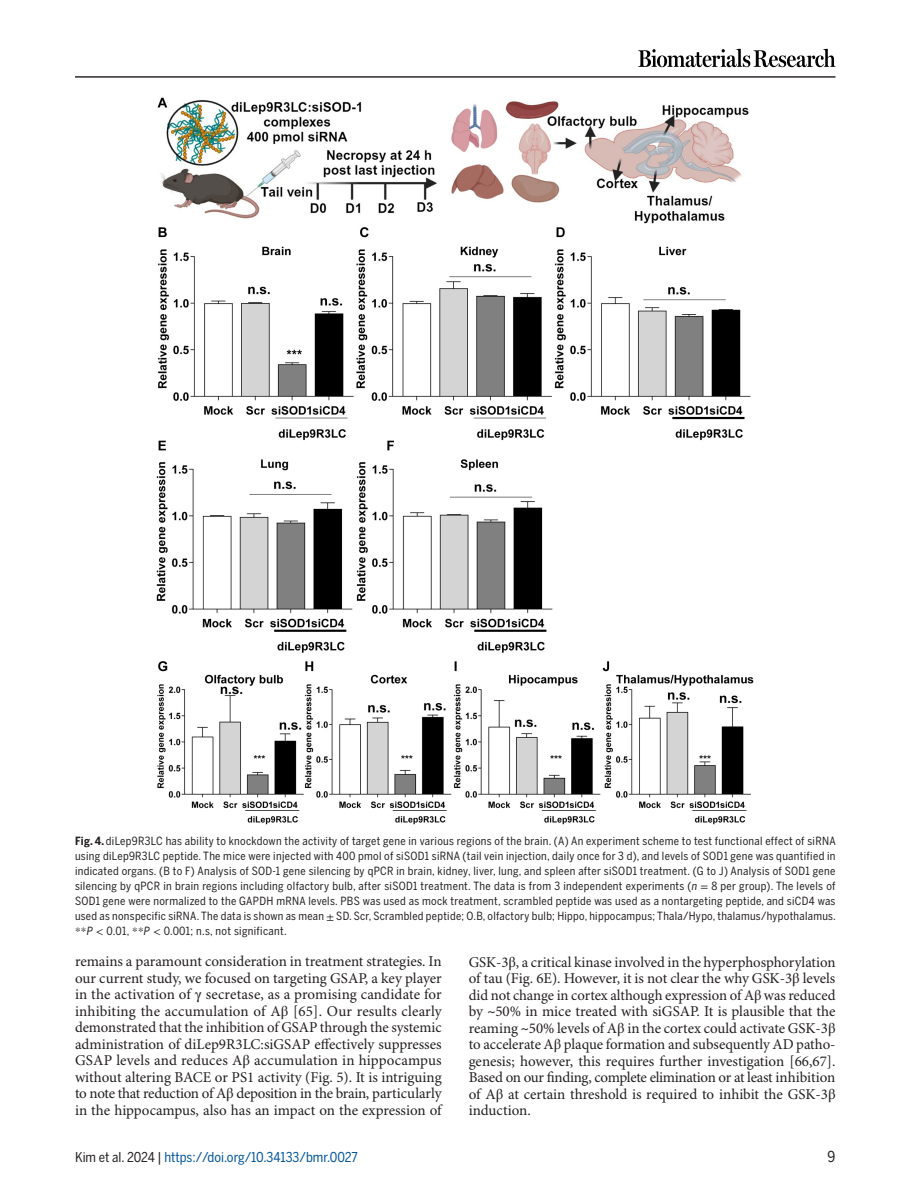
<style>
.page{position:relative;width:900px;height:1200px;background:#fff}
.page>*{position:absolute;margin:0;border:0;box-sizing:border-box;transform-origin:0 0}
.t1{font:15px/16.5px "Minion Pro";letter-spacing:-.005em;color:#231f20;text-align:justify}
.t2{font:15px "Benton Sans Cond";color:#231f20}
.t3{font:13.5px "Benton Sans Cond";color:#00549b}
.t4{font:11.25px/15px "Benton Sans Cond";letter-spacing:.025em;color:#231f20;text-align:justify}
.s1{font-weight:700}
.s2{font-family:"Benton Sans Condensed";font-style:italic}
.s3{font-family:"STIX"}
.s4{color:#231f20}
</style>
<div class="page">
<hr style="left:75px;top:76px;width:761px;height:2px;background:#231f20">
<svg style="left:638px;top:49px;width:197px;height:18px"></svg>
<img style="left:157px;top:97px;width:597px;height:728px">
<p class="t4" style="left:75px;top:833px;width:762px"><span class="s1">Fig. 4.</span> diLep9R3LC has ability to knockdown the activity of target gene in various regions of the brain. (A) An experiment scheme to test functional effect of siRNA using diLep9R3LC peptide. The mice were injected with 400 pmol of siSOD1 siRNA (tail vein injection, daily once for 3 d), and levels of SOD1 gene was quantified in indicated organs. (B to F) Analysis of SOD-1 gene silencing by qPCR in brain, kidney, liver, lung, and spleen after siSOD1 treatment. (G to J) Analysis of SOD1 gene silencing by qPCR in brain regions including olfactory bulb, after siSOD1 treatment. The data is from 3 independent experiments (<span class="s2">n</span> <span class="s3">=</span> 8 per group). The levels of SOD1 gene were normalized to the GAPDH mRNA levels. PBS was used as mock treatment, scrambled peptide was used as a nontargeting peptide, and siCD4 was used as nonspecific siRNA. The data is shown as mean <span class="s3">±</span> SD. Scr, Scrambled peptide; O.B, olfactory bulb; Hippo, hippocampus; Thala/Hypo, thalamus/hypothalamus. <span class="s3">**</span><span class="s2">P</span> <span class="s3">&lt;</span> 0.01, <span class="s3">**</span><span class="s2">P</span> <span class="s3">&lt;</span> 0.001; n.s, not significant.</p>
<p class="t1" style="left:75px;top:954px;width:368px">remains a paramount consideration in treatment strategies. In our current study, we focused on targeting GSAP, a key player in the activation of <span class="s3">γ</span> secretase, as a promising candidate for inhibiting the accumulation of A<span class="s3">β</span> [65]. Our results clearly demonstrated that the inhibition of GSAP through the systemic administration of diLep9R3LC:siGSAP effectively suppresses GSAP levels and reduces A<span class="s3">β</span> accumulation in hippocampus without altering BACE or PS1 activity (Fig. 5). It is intriguing to note that reduction of A<span class="s3">β</span> deposition in the brain, particularly in the hippocampus, also has an impact on the expression of</p>
<p class="t1" style="left:469px;top:954px;width:368px">GSK-3<span class="s3">β</span>, a critical kinase involved in the hyperphosphorylation of tau (Fig. 6E). However, it is not clear the why GSK-3<span class="s3">β</span> levels did not change in cortex although expression of A<span class="s3">β</span> was reduced by <span class="s3">~</span>50% in mice treated with siGSAP. It is plausible that the reaming <span class="s3">~</span>50% levels of A<span class="s3">β</span> in the cortex could activate GSK-3<span class="s3">β </span>to accelerate A<span class="s3">β</span> plaque formation and subsequently AD patho&shy;genesis; however, this requires further investigation [66,67].<br>Based on our finding, complete elimination or at least inhibition of A<span class="s3">β</span> at certain threshold is required to inhibit the GSK-3<span class="s3">β </span>induction.</p>
<p class="t3" style="left:75px;top:1149px;width:284px"><span class="s4">Kim et al. 2024 |</span> https://doi.org/10.34133/bmr.0027</p>
<p class="t2" style="left:828px;top:1147px;width:9px">9</p>
</div>
